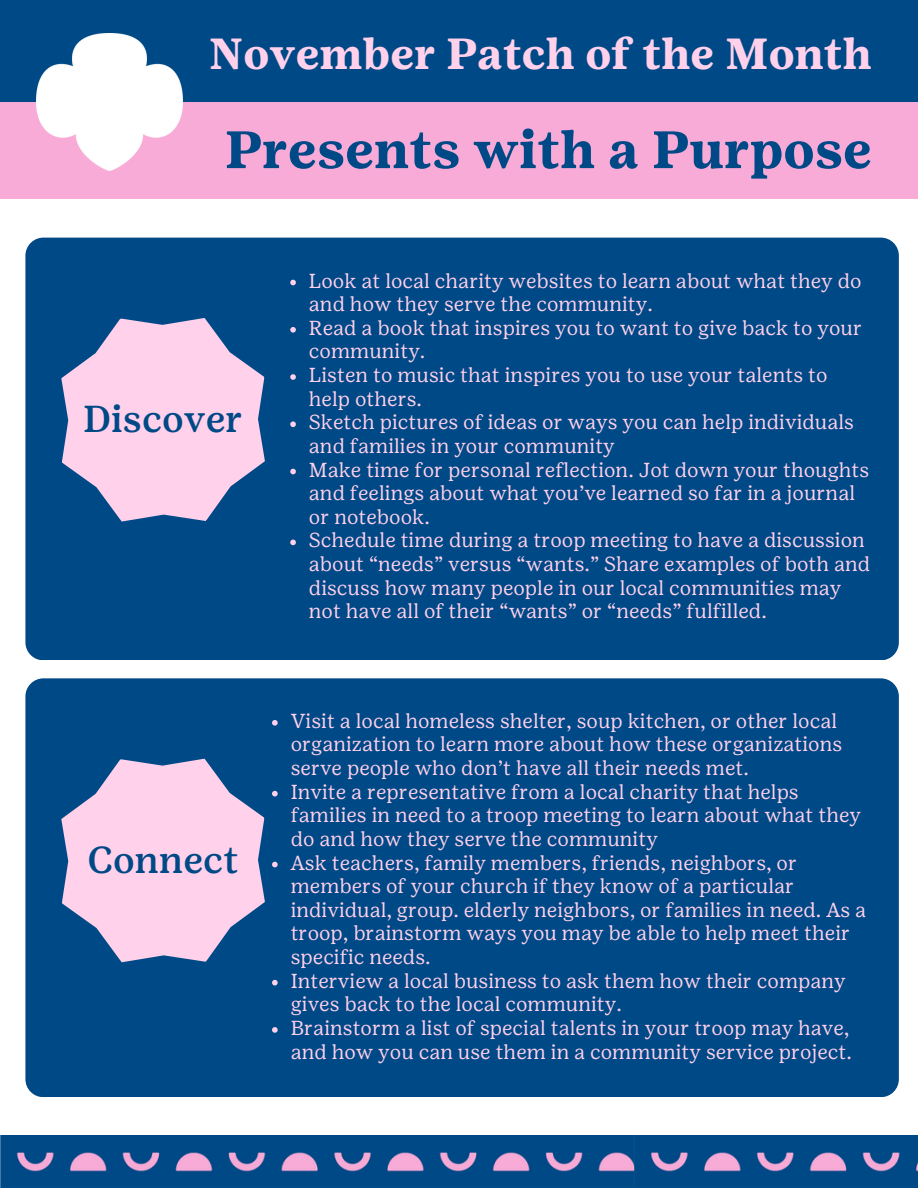
<style>
.page{position:relative;width:918px;height:1188px;background:#fff}
.page>*{position:absolute;margin:0;border:0;box-sizing:border-box;transform-origin:0 0}
.t1{font:700 52.5px "Girl Scout Text";color:#004987}
.t2{font:700 43.5px "Girl Scout Text";color:#ffd1eb}
.t3{font:500 37.5px "Girl Scout Text";color:#004987}
.t4{font:20.25px/23.7px "Girl Scout Text";color:#ffd1eb}
</style>
<div class="page">
<div style="left:25px;top:238px;width:874px;height:422px;background:#004987;border-radius:18px"></div>
<svg style="left:61px;top:318px;width:204px;height:204px"></svg>
<div style="left:25px;top:678px;width:874px;height:419px;background:#004987;border-radius:18px"></div>
<svg style="left:61px;top:759px;width:204px;height:203px"></svg>
<div style="left:0;top:97px;width:918px;height:102px;background:#f7abd6"></div>
<div style="left:0;top:0;width:918px;height:102px;background:#004987"></div>
<img style="left:36px;top:34px;width:146px;height:137px">
<svg style="left:290px;top:280px;width:6px;height:5px"></svg>
<svg style="left:290px;top:327px;width:6px;height:6px"></svg>
<svg style="left:290px;top:374px;width:6px;height:6px"></svg>
<svg style="left:290px;top:421px;width:6px;height:6px"></svg>
<svg style="left:290px;top:469px;width:6px;height:5px"></svg>
<svg style="left:290px;top:540px;width:6px;height:5px"></svg>
<svg style="left:272px;top:720px;width:6px;height:6px"></svg>
<svg style="left:272px;top:791px;width:6px;height:5px"></svg>
<svg style="left:272px;top:862px;width:6px;height:5px"></svg>
<svg style="left:272px;top:980px;width:6px;height:5px"></svg>
<svg style="left:272px;top:1027px;width:6px;height:6px"></svg>
<img style="left:0;top:1136px;width:918px;height:52px">
<h3 class="t2" style="left:209px;top:28px;width:665px">November Patch of the Month</h3>
<p class="t1" style="left:225px;top:119px;width:649px">Presents with a Purpose</p>
<h1 class="t3" style="left:83px;top:397px;width:162px">Discover</h1>
<h2 class="t3" style="left:87px;top:838px;width:153px">Connect</h2>
<p class="t4" style="left:309px;top:269px;width:554px">Look at local charity websites to learn about what they do and how they serve the community.</p>
<p class="t4" style="left:309px;top:316px;width:555px">Read a book that inspires you to want to give back to your community.</p>
<p class="t4" style="left:309px;top:363px;width:520px">Listen to music that inspires you to use your talents to help others.</p>
<p class="t4" style="left:309px;top:410px;width:547px">Sketch pictures of ideas or ways you can help individuals and families in your community</p>
<p class="t4" style="left:309px;top:458px;width:562px">Make time for personal reflection. Jot down your thoughts and feelings about what you’ve learned so far in a journal or notebook.</p>
<p class="t4" style="left:309px;top:528px;width:563px">Schedule time during a troop meeting to have a discussion about “needs” versus “wants.” Share examples of both and discuss how many people in our local communities may not have all of their “wants” or “needs” fulfilled.</p>
<p class="t4" style="left:291px;top:709px;width:553px">Visit a local homeless shelter, soup kitchen, or other local organization to learn more about how these organizations serve people who don’t have all their needs met.</p>
<p class="t4" style="left:291px;top:780px;width:572px">Invite a representative from a local charity that helps families in need to a troop meeting to learn about what they do and how they serve the community</p>
<p class="t4" style="left:291px;top:851px;width:577px">Ask teachers, family members, friends, neighbors, or members of your church if they know of a particular individual, group. elderly neighbors, or families in need. As a troop, brainstorm ways you may be able to help meet their specific needs.</p>
<p class="t4" style="left:291px;top:969px;width:557px">Interview a local business to ask them how their company gives back to the local community.</p>
<h3 class="t4" style="left:291px;top:1016px;width:563px">Brainstorm a list of special talents in your troop may have, and how you can use them in a community service project.</h3>
</div>
